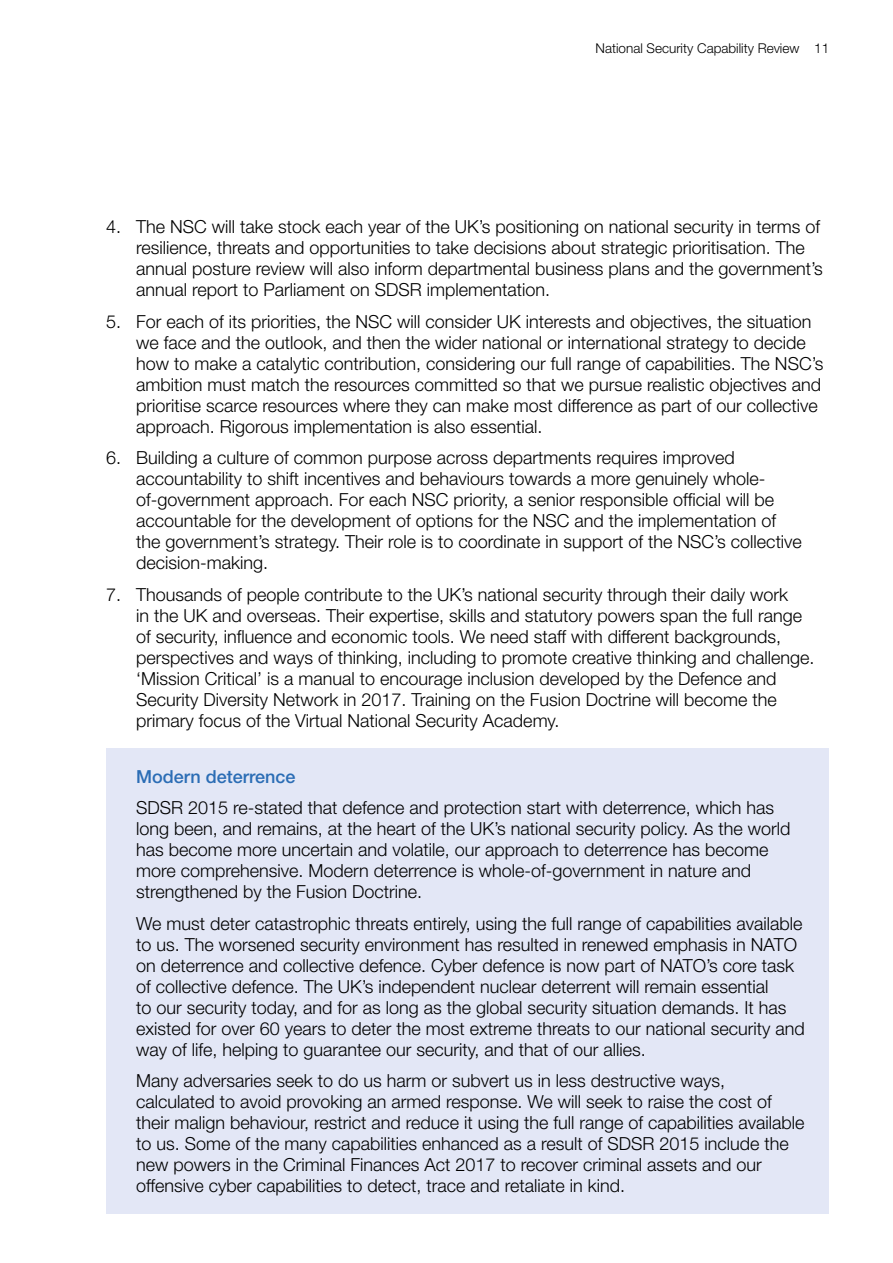
<style>
.page{position:relative;width:893px;height:1263px;background:#fff}
.page>*{position:absolute;margin:0;border:0;box-sizing:border-box;transform-origin:0 0}
.Numbered_text{font:300 18px/21px "Helvetica Neue LT Pro";color:#000}
.Body_copy{font:300 18px/21px "Helvetica Neue LT Pro";color:#000}
.C_Sub_heads_boxed{font:500 18px "Helvetica Neue LT Pro";color:#2b6db5}
.t1{font:300 13.5px "Helvetica Neue LT Pro";color:#000}
</style>
<div class="page">
<div style="left:106px;top:749px;width:723px;height:465px;background:#e3e7f6"></div>
<p class="t1" style="left:596px;top:40px;width:235px">National Security Capability Review 11</p>
<p class="Numbered_text" style="left:136px;top:216px;width:688px;text-indent:-30px">4. The NSC will take stock each year of the UK’s positioning on national security in terms of resilience, threats and opportunities to take decisions about strategic prioritisation. The annual posture review will also inform departmental business plans and the government’s annual report to Parliament on SDSR implementation.</p>
<p class="Numbered_text" style="left:136px;top:310px;width:689px;text-indent:-30px">5. For each of its priorities, the NSC will consider UK interests and objectives, the situation we face and the outlook, and then the wider national or international strategy to decide how to make a catalytic contribution, considering our full range of capabilities. The NSC’s ambition must match the resources committed so that we pursue realistic objectives and prioritise scarce resources where they can make most difference as part of our collective approach. Rigorous implementation is also essential.</p>
<p class="Numbered_text" style="left:136px;top:447px;width:667px;text-indent:-30px">6. Building a culture of common purpose across departments requires improved accountability to shift incentives and behaviours towards a more genuinely whole&shy;of-government approach. For each NSC priority, a senior responsible official will be accountable for the development of options for the NSC and the implementation of the government’s strategy. Their role is to coordinate in support of the NSC’s collective decision-making.</p>
<p class="Numbered_text" style="left:136px;top:583px;width:680px;text-indent:-30px">7. Thousands of people contribute to the UK’s national security through their daily work<br>in the UK and overseas. Their expertise, skills and statutory powers span the full range of security, influence and economic tools. We need staff with different backgrounds, perspectives and ways of thinking, including to promote creative thinking and challenge. ‘Mission Critical’ is a manual to encourage inclusion developed by the Defence and Security Diversity Network in 2017. Training on the Fusion Doctrine will become the primary focus of the Virtual National Security Academy.</p>
<p class="C_Sub_heads_boxed" style="left:136px;top:766px;width:161px">Modern deterrence</p>
<p class="Body_copy" style="left:136px;top:797px;width:656px">SDSR 2015 re-stated that defence and protection start with deterrence, which has long been, and remains, at the heart of the UK’s national security policy. As the world has become more uncertain and volatile, our approach to deterrence has become more comprehensive. Modern deterrence is whole-of-government in nature and strengthened by the Fusion Doctrine.</p>
<p class="Body_copy" style="left:136px;top:912px;width:670px">We must deter catastrophic threats entirely, using the full range of capabilities available to us. The worsened security environment has resulted in renewed emphasis in NATO on deterrence and collective defence. Cyber defence is now part of NATO’s core task of collective defence. The UK’s independent nuclear deterrent will remain essential<br>to our security today, and for as long as the global security situation demands. It has existed for over 60 years to deter the most extreme threats to our national security and way of life, helping to guarantee our security, and that of our allies.</p>
<p class="Body_copy" style="left:136px;top:1070px;width:670px">Many adversaries seek to do us harm or subvert us in less destructive ways, calculated to avoid provoking an armed response. We will seek to raise the cost of their malign behaviour, restrict and reduce it using the full range of capabilities available to us. Some of the many capabilities enhanced as a result of SDSR 2015 include the new powers in the Criminal Finances Act 2017 to recover criminal assets and our offensive cyber capabilities to detect, trace and retaliate in kind.</p>
</div>
